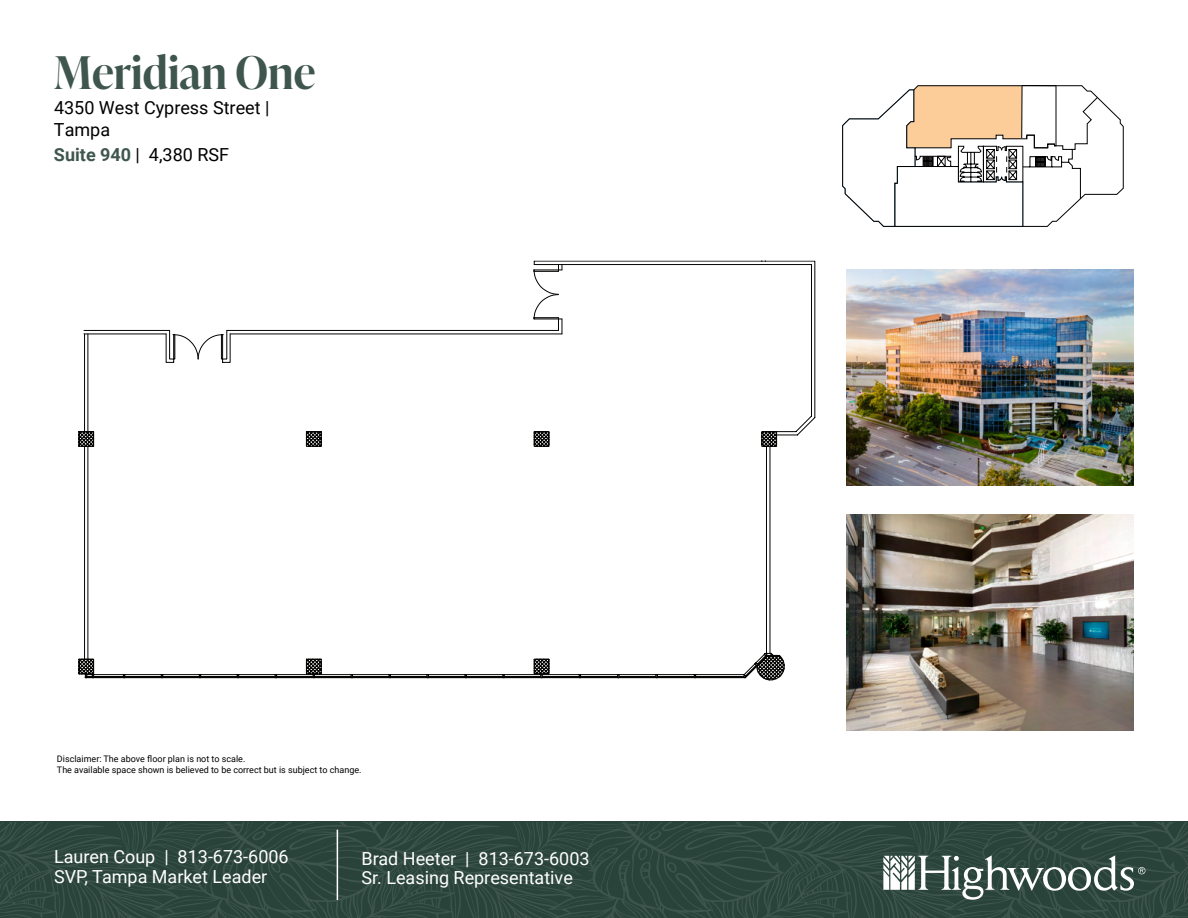
<style>
.page{position:relative;width:1188px;height:918px;background:#fff}
.page>*{position:absolute;margin:0;border:0;box-sizing:border-box;transform-origin:0 0}
.t1{font:600 45px "Ivy Presto Display";color:#3e564e}
.t2{font:18px/19.5px "Roboto";color:#fff}
.t3{font:18px/21.6px "Roboto";color:#000}
.t4{font:9px/10.8px "Roboto";color:#000}
.s1{font-weight:700;color:#3e564e}
</style>
<div class="page">
<svg style="left:0;top:822px;width:1188px;height:96px;background:#344c44"></svg>
<hr style="left:337px;top:830px;width:1px;height:70px;background:#fff">
<img style="left:847px;top:270px;width:287px;height:215px">
<img style="left:847px;top:515px;width:287px;height:215px">
<svg style="left:83px;top:260px;width:733px;height:393px"></svg>
<svg style="left:165px;top:330px;width:66px;height:33px"></svg>
<svg style="left:85px;top:653px;width:700px;height:28px"></svg>
<hr style="left:84px;top:334px;width:1px;height:98px;background:#040503">
<hr style="left:84px;top:446px;width:1px;height:213px;background:#040503">
<hr style="left:87px;top:334px;width:1px;height:98px;background:#040503">
<hr style="left:87px;top:446px;width:1px;height:213px;background:#040503">
<svg style="left:534px;top:265px;width:29px;height:69px"></svg>
<svg style="left:842px;top:86px;width:281px;height:141px"></svg>
<hr style="left:1022px;top:85px;width:34px;height:1px;background:#000">
<p class="t1" style="left:54px;top:40px;width:263px">Meridian One</p>
<p class="t3" style="left:54px;top:96px;width:217px">4350 West Cypress Street |<br>Tampa</p>
<p class="t3" style="left:54px;top:143px;width:177px"><span class="s1">Suite 940</span> | 4,380 RSF</p>
<p class="t4" style="left:57px;top:753px;width:306px">Disclaimer: The above floor plan is not to scale.<br>The available space shown is believed to be correct but is subject to change.</p>
<p class="t2" style="left:54px;top:846px;width:236px">Lauren Coup | 813-673-6006<br>SVP, Tampa Market Leader</p>
<p class="t2" style="left:362px;top:848px;width:230px">Brad Heeter | 813-673-6003<br>Sr. Leasing Representative</p>
</div>
